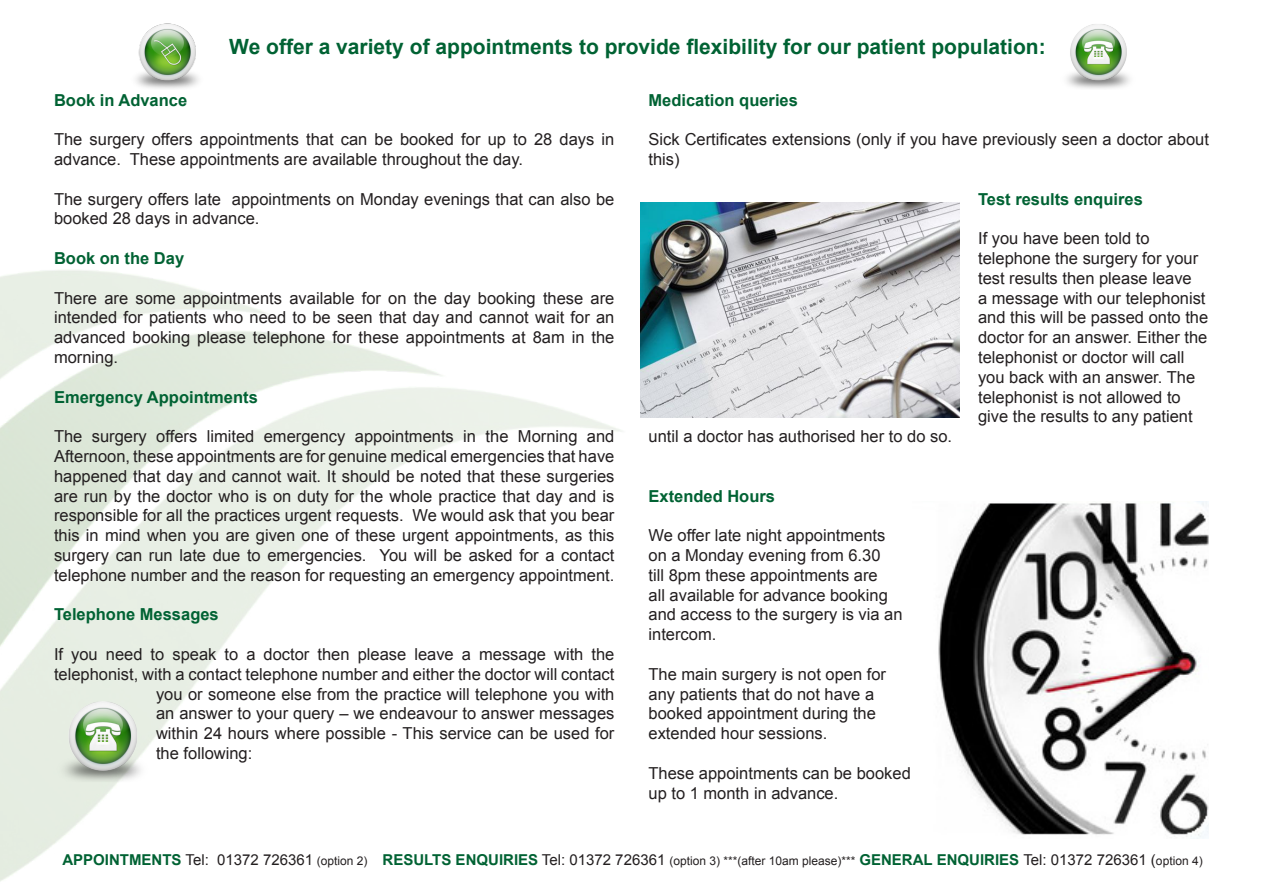
<style>
.page{position:relative;width:1263px;height:893px;background:#fff}
.page>*{position:absolute;margin:0;border:0;box-sizing:border-box;transform-origin:0 0}
.t1{font:700 21px "Arial";color:#006233}
.t2{font:16.5px/19.8px "Arial";color:#231f20}
.t3{font:700 16.5px "Arial";color:#006233}
.t4{font:12px "Arial";color:#231f20}
.s1{font-weight:700;font-size:15px;color:#006233}
.s2{font-size:15px}
</style>
<div class="page">
<img style="left:136px;top:23px;width:63px;height:66px">
<img style="left:54px;top:687px;width:98px;height:98px">
<img style="left:640px;top:203px;width:319px;height:214px">
<img style="left:938px;top:501px;width:271px;height:338px">
<img style="left:1067px;top:24px;width:63px;height:65px">
<p class="t1" style="left:229px;top:33px;width:818px">We offer a variety of appointments to provide flexibility for our patient population:</p>
<p class="t3" style="left:54px;top:89px;width:135px">Book in Advance</p>
<p class="t2" style="left:54px;top:130px;width:562px">The surgery offers appointments that can be booked for up to 28 days in advance. These appointments are available throughout the day.</p>
<p class="t2" style="left:54px;top:189px;width:562px">The surgery offers late appointments on Monday evenings that can also be booked 28 days in advance.</p>
<p class="t3" style="left:54px;top:247px;width:132px">Book on the Day</p>
<p class="t2" style="left:54px;top:288px;width:562px;text-align:justify">There are some appointments available for on the day booking these are intended for patients who need to be seen that day and cannot wait for an advanced booking please telephone for these appointments at 8am in the morning.</p>
<p class="t3" style="left:54px;top:386px;width:205px">Emergency Appointments</p>
<p class="t2" style="left:54px;top:427px;width:562px;text-align:justify">The surgery offers limited emergency appointments in the Morning and Afternoon, these appointments are for genuine medical emergencies that have happened that day and cannot wait. It should be noted that these surgeries are run by the doctor who is on duty for the whole practice that day and is responsible for all the practices urgent requests. We would ask that you bear this in mind when you are given one of these urgent appointments, as this surgery can run late due to emergencies. You will be asked for a contact telephone number and the reason for requesting an emergency appointment.</p>
<p class="t3" style="left:54px;top:604px;width:166px">Telephone Messages</p>
<p class="t2" style="left:54px;top:644px;width:562px">If you need to speak to a doctor then please leave a message with the</p>
<p class="t2" style="left:54px;top:664px;width:562px">telephonist, with a contact telephone number and either the doctor will contact</p>
<p class="t2" style="left:156px;top:684px;width:460px">you or someone else from the practice will telephone you with</p>
<p class="t2" style="left:156px;top:704px;width:460px">an answer to your query – we endeavour to answer messages</p>
<p class="t2" style="left:156px;top:724px;width:460px">within 24 hours where possible - This service can be used for</p>
<p class="t2" style="left:156px;top:743px;width:98px">the following:</p>
<p class="t3" style="left:648px;top:89px;width:151px">Medication queries</p>
<p class="t2" style="left:648px;top:130px;width:562px">Sick Certificates extensions (only if you have previously seen a doctor about this)</p>
<p class="t3" style="left:978px;top:188px;width:166px">Test results enquires</p>
<p class="t2" style="left:978px;top:229px;width:232px">If you have been told to telephone the surgery for your test results then please leave<br>a message with our telephonist and this will be passed onto the doctor for an answer. Either the telephonist or doctor will call you back with an answer. The telephonist is not allowed to give the results to any patient</p>
<p class="t2" style="left:648px;top:427px;width:305px">until a doctor has authorised her to do so.</p>
<p class="t3" style="left:648px;top:485px;width:128px">Extended Hours</p>
<p class="t2" style="left:648px;top:526px;width:256px">We offer late night appointments on a Monday evening from 6.30<br>till 8pm these appointments are<br>all available for advance booking and access to the surgery is via an intercom.</p>
<p class="t2" style="left:648px;top:664px;width:239px">The main surgery is not open for any patients that do not have a booked appointment during the extended hour sessions.</p>
<p class="t2" style="left:648px;top:763px;width:264px">These appointments can be booked up to 1 month in advance.</p>
<p class="t4" style="left:62px;top:852px;width:1142px"><span class="s1">APPOINTMENTS</span> <span class="s2">Tel: 01372 726361</span> (option 2) <span class="s1">RESULTS ENQUIRIES</span> <span class="s2">Tel: 01372 726361</span> (option 3) ***(after 10am please)*** <span class="s1">GENERAL ENQUIRIES</span> <span class="s2">Tel: 01372 726361 (</span>option 4)</p>
</div>
